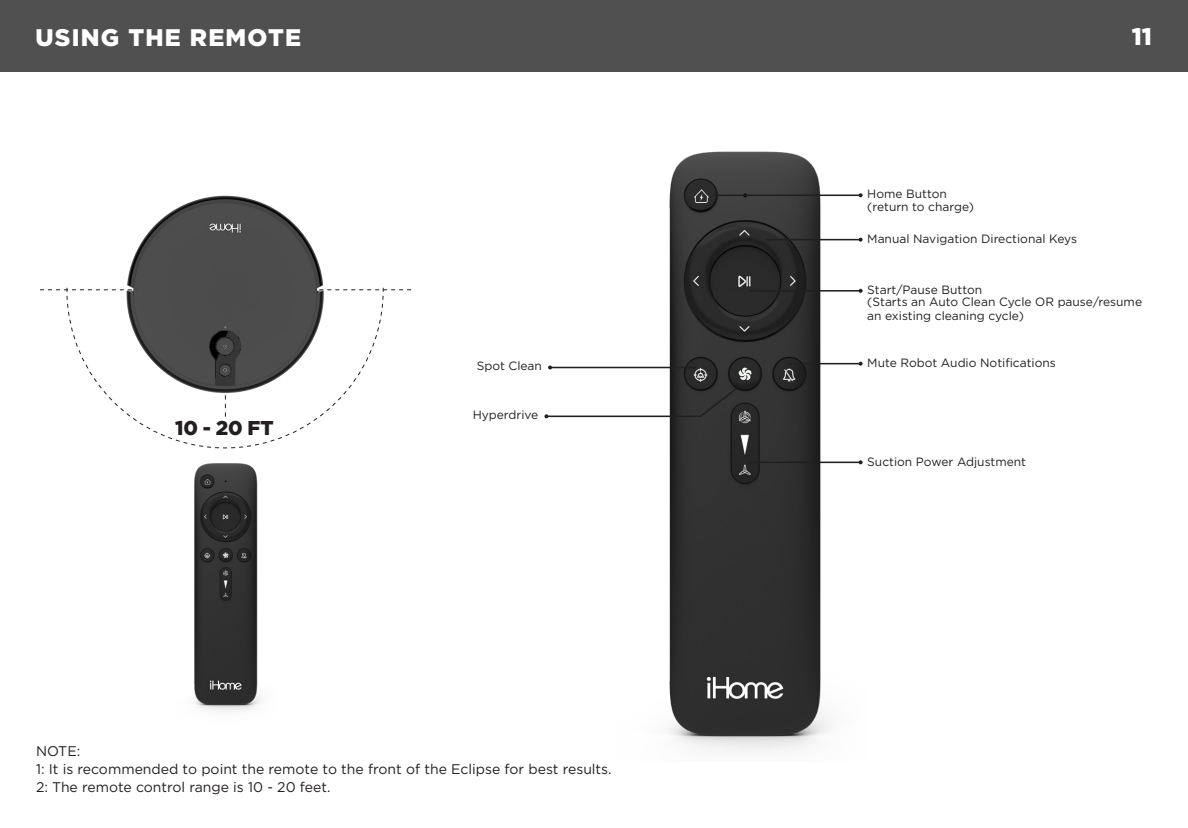
<style>
.page{position:relative;width:1188px;height:828px;background:#fff}
.page>*{position:absolute;margin:0;border:0;box-sizing:border-box;transform-origin:0 0}
.t1{font:900 24px "Gotham Pro";letter-spacing:.05em;color:#fff}
.t2{font:900 20px "Gotham Pro";color:#231f20}
.t3{font:14px "Gotham Pro";color:#231f20}
.t4{font:12px/14px "Gotham Pro";color:#231f20}
</style>
<div class="page">
<img style="left:127px;top:195px;width:197px;height:90px">
<img style="left:616px;top:151px;width:246px;height:601px">
<img style="left:194px;top:463px;width:67px;height:248px">
<hr style="left:715px;top:195px;width:146px;height:1px;background:#231f20">
<hr style="left:788px;top:363px;width:73px;height:1px;background:#231f20">
<hr style="left:749px;top:462px;width:112px;height:1px;background:#231f20">
<hr style="left:550px;top:367px;width:146px;height:1px;background:#231f20">
<hr style="left:766px;top:239px;width:95px;height:1px;background:#231f20">
<hr style="left:749px;top:290px;width:112px;height:2px;background:#231f20">
<svg style="left:859px;top:193px;width:4px;height:4px"></svg>
<svg style="left:859px;top:362px;width:4px;height:4px"></svg>
<svg style="left:859px;top:460px;width:4px;height:4px"></svg>
<svg style="left:548px;top:366px;width:4px;height:4px"></svg>
<svg style="left:859px;top:238px;width:4px;height:4px"></svg>
<svg style="left:40px;top:285px;width:371px;height:164px"></svg>
<div style="left:0;top:0;width:1188px;height:72px;background:#505050"></div>
<svg style="left:544px;top:386px;width:195px;height:32px"></svg>
<p class="t1" style="left:36px;top:24px;width:267px">USING THE REMOTE</p>
<h1 class="t1" style="left:1132px;top:22px;width:22px">11</h1>
<p class="t4" style="left:867px;top:187px;width:81px">Home Button</p>
<p class="t4" style="left:867px;top:200px;width:108px">(return to charge)</p>
<p class="t4" style="left:867px;top:232px;width:211px">Manual Navigation Directional Keys</p>
<p class="t4" style="left:867px;top:283px;width:116px">Start/Pause Button</p>
<p class="t4" style="left:867px;top:295px;width:276px">(Starts an Auto Clean Cycle OR pause/resume an existing cleaning cycle)</p>
<p class="t2" style="left:175px;top:417px;width:100px">10 - 20 FT</p>
<p class="t4" style="left:477px;top:359px;width:67px">Spot Clean</p>
<p class="t4" style="left:867px;top:356px;width:190px">Mute Robot Audio Notifications</p>
<p class="t4" style="left:473px;top:408px;width:67px">Hyperdrive</p>
<p class="t4" style="left:867px;top:455px;width:160px">Suction Power Adjustment</p>
<p class="t3" style="left:36px;top:743px;width:46px">NOTE:</p>
<p class="t3" style="left:36px;top:761px;width:577px">1: It is recommended to point the remote to the front of the Eclipse for best results.</p>
<p class="t3" style="left:36px;top:779px;width:296px">2: The remote control range is 10 - 20 feet.</p>
</div>
